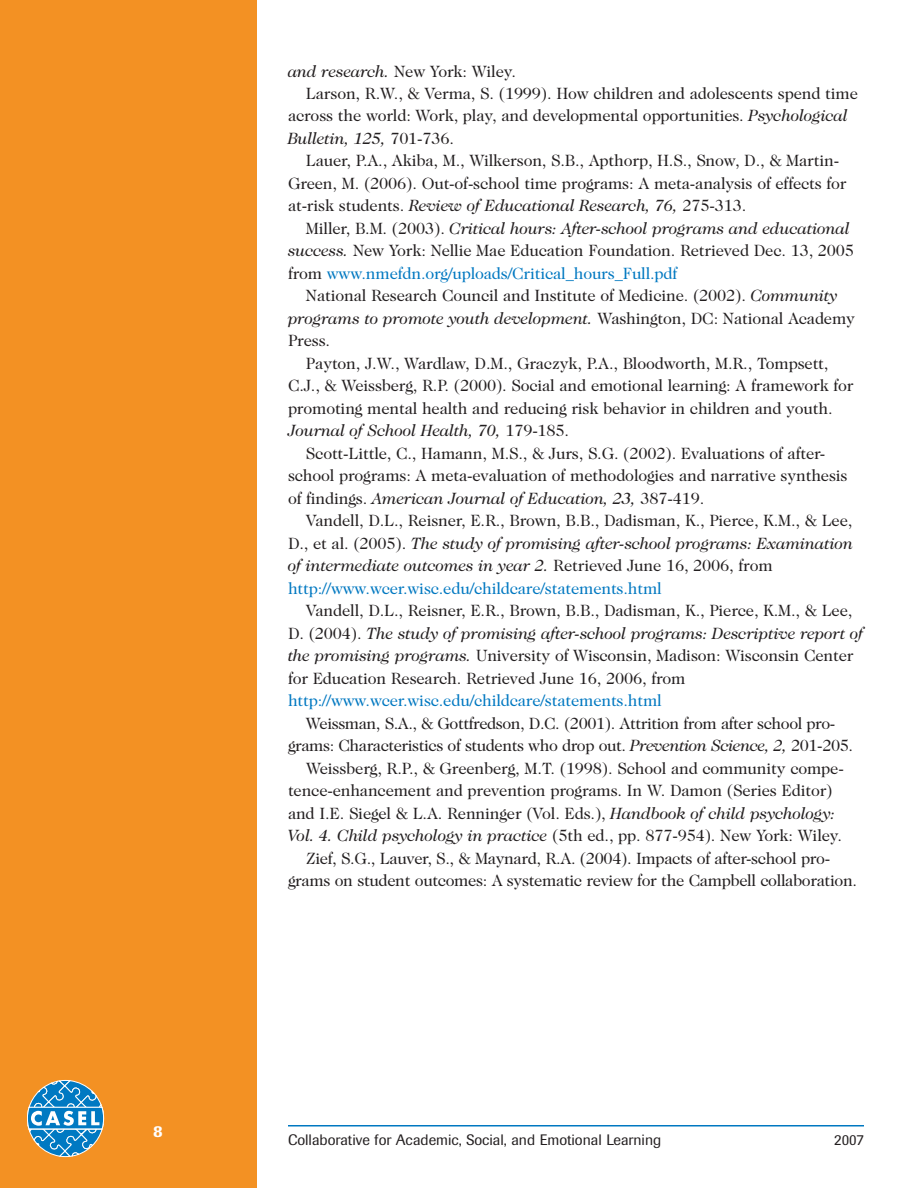
<style>
.page{position:relative;width:918px;height:1188px;background:#fff}
.page>*{position:absolute;margin:0;border:0;box-sizing:border-box;transform-origin:0 0}
.t1{font:16.5px/22.5px "Caslon Two Twenty Four";letter-spacing:-.01em;color:#231f20}
.t2{font:italic 16.5px "Caslon Two Twenty Four";letter-spacing:-.01em;color:#231f20}
.t3{font:16.5px "Caslon Two Twenty Four";letter-spacing:-.01em;color:#0078c1}
.t4{font:16.5px "Caslon Two Twenty Four";letter-spacing:-.03em;color:#231f20}
.t5{font:500 16.5px "Imago";color:#fff}
.t6{font:15px "Imago";color:#231f20}
.s1{font-style:italic}
.s2{font-style:normal}
.s3{color:#231f20}
</style>
<div class="page">
<div style="left:0;top:0;width:256px;height:1188px;background:#f39123"></div>
<svg style="left:27px;top:1080px;width:77px;height:77px"></svg>
<hr style="left:288px;top:1125px;width:576px;height:1px;background:#0078c1">
<p class="t5" style="left:153px;top:1125px;width:11px">8</p>
<p class="t1" style="left:288px;top:61px;width:230px"><span class="s1">and research.</span> New York: Wiley.</p>
<p class="t1" style="left:306px;top:83px;width:553px">Larson, R.W., &amp; Verma, S. (1999). How children and adolescents spend time</p>
<p class="t1" style="left:288px;top:106px;width:562px">across the world: Work, play, and developmental opportunities. <span class="s1">Psychological</span></p>
<p class="t2" style="left:288px;top:132px;width:168px">Bulletin, 125, <span class="s2">701-736.</span></p>
<p class="t1" style="left:306px;top:151px;width:535px">Lauer, P.A., Akiba, M., Wilkerson, S.B., Apthorp, H.S., Snow, D., &amp; Martin-</p>
<p class="t1" style="left:288px;top:173px;width:560px">Green, M. (2006). Out-of-school time programs: A meta-analysis of effects for</p>
<p class="t2" style="left:288px;top:199px;width:460px"><span class="s2">at-risk students.</span> Review of Educational Research, 76, <span class="s2">275-313.</span></p>
<p class="t2" style="left:306px;top:222px;width:545px"><span class="s2">Miller, B.M. (2003).</span> Critical hours: After-school programs and educational</p>
<p class="t1" style="left:288px;top:241px;width:568px"><span class="s1">success.</span> New York: Nellie Mae Education Foundation. Retrieved Dec. 13, 2005</p>
<p class="t3" style="left:288px;top:267px;width:391px"><span class="s3">from</span> www.nmefdn.org/uploads/Critical_hours_Full.pdf</p>
<p class="t1" style="left:306px;top:286px;width:533px">National Research Council and Institute of Medicine. (2002). <span class="s1">Community</span></p>
<p class="t2" style="left:288px;top:312px;width:569px">programs to promote youth development. <span class="s2">Washington, DC: National Academy</span></p>
<p class="t1" style="left:288px;top:331px;width:44px">Press.</p>
<p class="t1" style="left:306px;top:353px;width:524px">Payton, J.W., Wardlaw, D.M., Graczyk, P.A., Bloodworth, M.R., Tompsett,</p>
<p class="t1" style="left:288px;top:376px;width:567px">C.J., &amp; Weissberg, R.P. (2000). Social and emotional learning: A framework for</p>
<p class="t1" style="left:288px;top:398px;width:546px">promoting mental health and reducing risk behavior in children and youth.</p>
<p class="t2" style="left:288px;top:424px;width:283px">Journal of School Health, 70, <span class="s2">179-185.</span></p>
<p class="t1" style="left:306px;top:443px;width:521px">Scott-Little, C., Hamann, M.S., &amp; Jurs, S.G. (2002). Evaluations of after-</p>
<p class="t1" style="left:288px;top:466px;width:561px">school programs: A meta-evaluation of methodologies and narrative synthesis</p>
<p class="t2" style="left:288px;top:492px;width:418px"><span class="s2">of findings.</span> American Journal of Education, 23, <span class="s2">387-419.</span></p>
<p class="t1" style="left:306px;top:511px;width:548px">Vandell, D.L., Reisner, E.R., Brown, B.B., Dadisman, K., Pierce, K.M., &amp; Lee,</p>
<p class="t2" style="left:288px;top:537px;width:567px"><span class="s2">D., et al. (2005).</span> The study of promising after-school programs: Examination</p>
<p class="t2" style="left:288px;top:559px;width:486px">of intermediate outcomes in year 2. <span class="s2">Retrieved June 16, 2006, from</span></p>
<p class="t3" style="left:288px;top:582px;width:375px">http://www.wcer.wisc.edu/childcare/statements.html</p>
<p class="t1" style="left:288px;top:601px;width:577px;text-indent:18px">Vandell, D.L., Reisner, E.R., Brown, B.B., Dadisman, K., Pierce, K.M., &amp; Lee, D. (2004). <span class="s1">The study of promising after-school programs: Descriptive report of the promising programs.</span> University of Wisconsin, Madison: Wisconsin Center for Education Research. Retrieved June 16, 2006, from</p>
<p class="t3" style="left:288px;top:694px;width:375px">http://www.wcer.wisc.edu/childcare/statements.html</p>
<p class="t4" style="left:306px;top:717px;width:531px">Weissman, S.A., &amp; Gottfredson, D.C. (2001). Attrition from after school pro-</p>
<p class="t4" style="left:288px;top:739px;width:567px">grams: Characteristics of students who drop out. <span class="s1">Prevention Science, 2,</span> 201-205.</p>
<p class="t1" style="left:306px;top:758px;width:539px">Weissberg, R.P., &amp; Greenberg, M.T. (1998). School and community compe-</p>
<p class="t1" style="left:288px;top:781px;width:546px">tence-enhancement and prevention programs. In W. Damon (Series Editor)</p>
<p class="t1" style="left:288px;top:803px;width:549px">and I.E. Siegel &amp; L.A. Renninger (Vol. Eds.), <span class="s1">Handbook of child psychology:</span></p>
<p class="t1" style="left:288px;top:826px;width:556px"><span class="s1">Vol. 4. Child psychology in practice</span> (5th ed., pp. 877-954). New York: Wiley.</p>
<p class="t1" style="left:306px;top:848px;width:526px">Zief, S.G., Lauver, S., &amp; Maynard, R.A. (2004). Impacts of after-school pro-</p>
<p class="t1" style="left:288px;top:871px;width:571px">grams on student outcomes: A systematic review for the Campbell collaboration.</p>
<p class="t6" style="left:288px;top:1134px;width:375px">Collaborative for Academic, Social, and Emotional Learning</p>
<p class="t6" style="left:834px;top:1134px;width:31px">2007</p>
</div>
